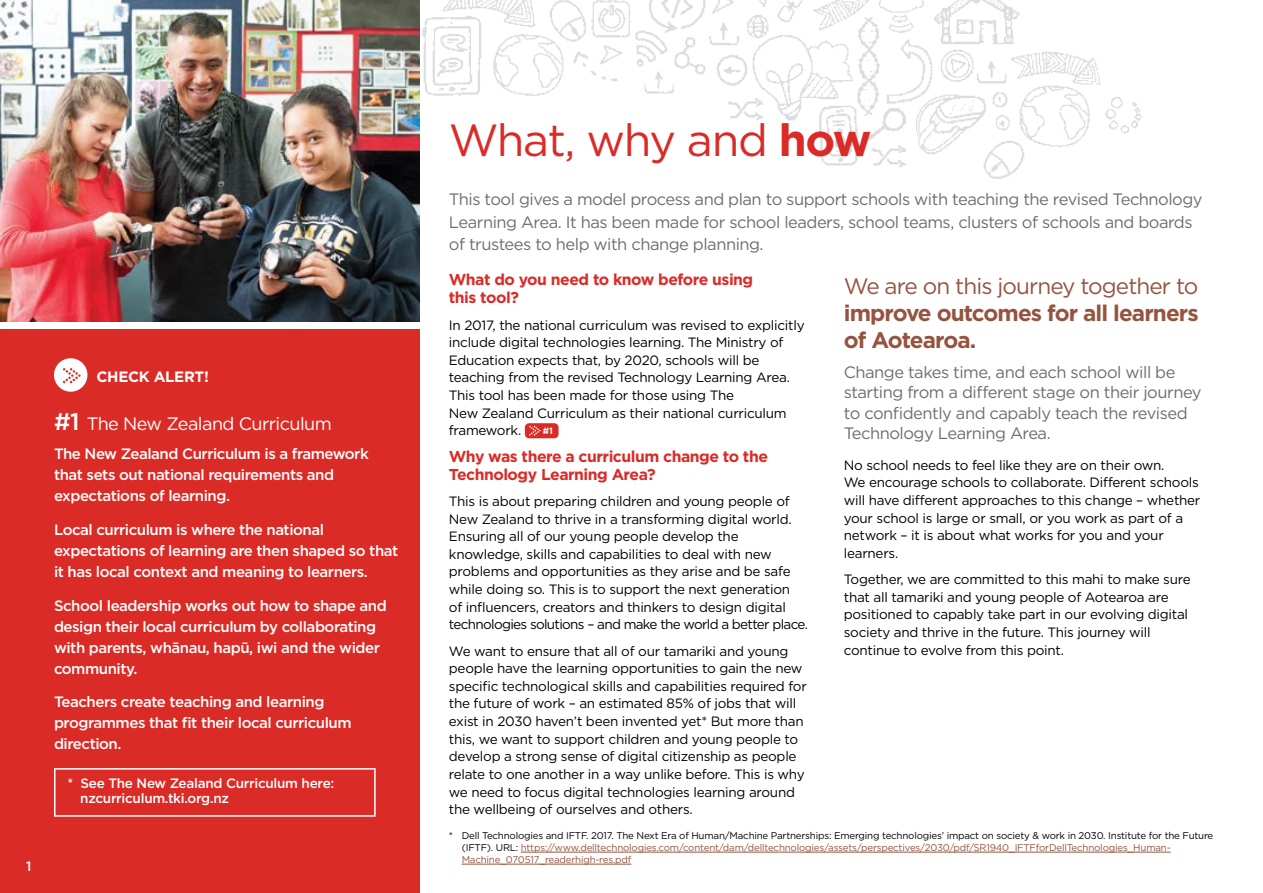
<style>
.page{position:relative;width:1263px;height:893px;background:#fff}
.page>*{position:absolute;margin:0;border:0;box-sizing:border-box;transform-origin:0 0}
.t1{font:45px "Gotham";letter-spacing:-.03em;color:#db2b27}
.t2{font:700 22.5px/27px "Gotham";letter-spacing:-.04em;color:#95543f}
.t3{font:22.5px "Gotham";letter-spacing:-.04em;color:#95543f}
.t4{font:18px "Gotham";letter-spacing:-.03em;color:#fff}
.t5{font:16.5px/20.7px "Gotham";letter-spacing:-.03em;color:#6d6e71}
.t6{font:700 15.75px/18px "Gotham";letter-spacing:-.03em;color:#db2b27}
.t7{font:500 15px/21px "Gotham";letter-spacing:-.03em;color:#fff}
.t8{font:700 15px "Gotham";letter-spacing:-.02em;color:#fff}
.t9{font:13.5px/17.7px "Gotham";letter-spacing:-.02em;color:#000}
.t10{font:500 13.5px/15px "Gotham";letter-spacing:-.02em;color:#fff}
.t11{font:9.75px/12px "Gotham";letter-spacing:-.02em;color:#95543f}
.t12{font:700 9px "Gotham";color:#fff}
.s1{font-weight:500;font-size:24px}
.s2{font-weight:700}
.s3{color:#000}
</style>
<div class="page">
<img style="left:393px;top:0;width:749px;height:343px">
<div style="left:0;top:330px;width:419px;height:563px;background:#db2b27"></div>
<img style="left:0;top:0;width:419px;height:321px">
<hr style="left:54px;top:768px;width:322px;height:2px;background:#fff">
<hr style="left:54px;top:770px;width:2px;height:45px;background:#fff">
<hr style="left:374px;top:770px;width:2px;height:45px;background:#fff">
<hr style="left:54px;top:815px;width:322px;height:2px;background:#fff">
<div style="left:525px;top:423px;width:33px;height:15px;background:#db2b27;border-radius:4px"></div>
<svg style="left:529px;top:426px;width:12px;height:10px"></svg>
<div style="left:54px;top:358px;width:33px;height:34px;background:#fff;border-radius:50%"></div>
<svg style="left:63px;top:368px;width:18px;height:15px"></svg>
<hr style="left:521px;top:852px;width:650px;height:1px;background:#95543f">
<hr style="left:462px;top:864px;width:169px;height:1px;background:#95543f">
<p class="t10" style="left:26px;top:859px;width:7px">1</p>
<p class="t8" style="left:97px;top:367px;width:114px">CHECK ALERT!</p>
<h3 class="t4" style="left:54px;top:412px;width:279px"><span class="s1">#1</span> The New Zealand Curriculum</h3>
<p class="t7" style="left:54px;top:443px;width:316px">The New Zealand Curriculum is a framework that sets out national requirements and expectations of learning.</p>
<p class="t7" style="left:54px;top:519px;width:346px">Local curriculum is where the national expectations of learning are then shaped so that it has local context and meaning to learners.</p>
<p class="t7" style="left:54px;top:595px;width:334px">School leadership works out how to shape and design their local curriculum by collaborating with parents, whānau, hapū, iwi and the wider community.</p>
<p class="t7" style="left:54px;top:691px;width:299px">Teachers create teaching and learning programmes that fit their local curriculum direction.</p>
<p class="t10" style="left:80px;top:776px;width:256px;text-indent:-13px">* See The New Zealand Curriculum here: nzcurriculum.tki.org.nz</p>
<h1 class="t1" style="left:449px;top:111px;width:424px">What, why and <span class="s2">how</span></h1>
<p class="t5" style="left:449px;top:188px;width:755px;line-height:22.5px">This tool gives a model process and plan to support schools with teaching the revised Technology<br>Learning Area. It has been made for school leaders, school teams, clusters of schools and boards of trustees to help with change planning.</p>
<p class="t6" style="left:449px;top:271px;width:306px">What do you need to know before using this tool?</p>
<p class="t9" style="left:449px;top:316px;width:357px">In 2017, the national curriculum was revised to explicitly include digital technologies learning. The Ministry of Education expects that, by 2020, schools will be teaching from the revised Technology Learning Area.<br>This tool has been made for those using The<br>New Zealand Curriculum as their national curriculum framework.</p>
<h2 class="t3" style="left:844px;top:272px;width:356px">We are on this journey together to</h2>
<h2 class="t2" style="left:844px;top:300px;width:356px">improve outcomes for all learners of Aotearoa.</h2>
<p class="t5" style="left:844px;top:361px;width:359px">Change takes time, and each school will be starting from a different stage on their journey to confidently and capably teach the revised Technology Learning Area.</p>
<p class="t9" style="left:844px;top:456px;width:358px">No school needs to feel like they are on their own.<br>We encourage schools to collaborate. Different schools will have different approaches to this change – whether your school is large or small, or you work as part of a network – it is about what works for you and your learners.</p>
<p class="t9" style="left:844px;top:570px;width:348px">Together, we are committed to this mahi to make sure that all tamariki and young people of Aotearoa are positioned to capably take part in our evolving digital society and thrive in the future. This journey will continue to evolve from this point.</p>
<p class="t12" style="left:543px;top:425px;width:12px">#1</p>
<p class="t6" style="left:449px;top:447px;width:321px">Why was there a curriculum change to the<br>Technology Learning Area?</p>
<p class="t9" style="left:449px;top:492px;width:361px">This is about preparing children and young people of New Zealand to thrive in a transforming digital world.<br>Ensuring all of our young people develop the knowledge, skills and capabilities to deal with new problems and opportunities as they arise and be safe while doing so. This is to support the next generation<br>of influencers, creators and thinkers to design digital technologies solutions – and make the world a better place.</p>
<p class="t9" style="left:449px;top:642px;width:359px">We want to ensure that all of our tamariki and young people have the learning opportunities to gain the new specific technological skills and capabilities required for the future of work – an estimated 85% of jobs that will exist in 2030 haven’t been invented yet* But more than this, we want to support children and young people to develop a strong sense of digital citizenship as people relate to one another in a way unlike before. This is why we need to focus digital technologies learning around the wellbeing of ourselves and others.</p>
<p class="t11" style="left:462px;top:829px;width:753px;text-indent:-13px"><span class="s3">* Dell Technologies and IFTF. 2017. The Next Era of Human/Machine Partnerships: Emerging technologies’ impact on society &amp; work in 2030. Institute for the Future (IFTF). URL:</span> https://www.delltechnologies.com/content/dam/delltechnologies/assets/perspectives/2030/pdf/SR1940_IFTFforDellTechnologies_Human-<br>Machine_070517_readerhigh-res.pdf</p>
</div>
